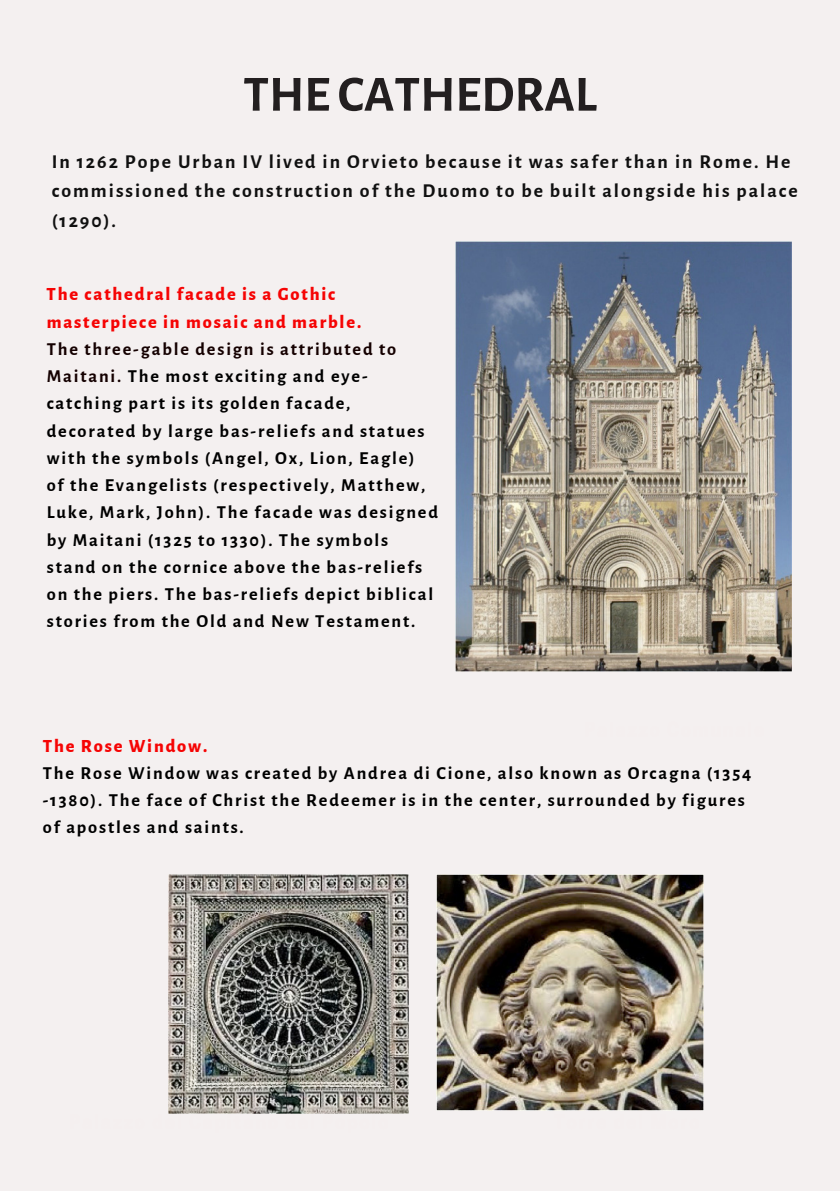
<style>
.page{position:relative;width:840px;height:1191px;background:#fff}
.page>*{position:absolute;margin:0;border:0;box-sizing:border-box;transform-origin:0 0}
.t1{font:700 50.8px "Alegreya Sans";color:#231f20}
.t2{font:700 19.8px/29.4px "Alegreya Sans";letter-spacing:.1em;color:#101010}
.t3{font:700 18.4px/27.2px "Alegreya Sans";letter-spacing:.1em;color:#000}
.s1{font-weight:800;color:#f60404}
.s2{color:#140000}
</style>
<div class="page">
<div style="left:0;top:0;width:839px;height:1191px;background:#f4f0f0"></div>
<img style="left:455px;top:241px;width:336px;height:430px">
<img style="left:168px;top:875px;width:240px;height:238px">
<img style="left:436px;top:875px;width:267px;height:235px">
<p class="t1" style="left:243px;top:57px;width:355px">THE CATHEDRAL</p>
<p class="t2" style="left:52px;top:145px;width:747px">In 1262 Pope Urban IV lived in Orvieto because it was safer than in Rome. He commissioned the construction of the Duomo to be built alongside his palace (1290).</p>
<p class="t3" style="left:47px;top:279px;width:392px"><span class="s1">The cathedral facade is a Gothic masterpiece in mosaic and marble.<br></span><span class="s2">The three-gable design is attributed to Maitani.</span> The most exciting and eye&shy;catching part is its golden facade, decorated by large bas-reliefs and statues with the symbols (Angel, Ox, Lion, Eagle)<br>of the Evangelists (respectively, Matthew, Luke, Mark, John). The facade was designed by Maitani (1325 to 1330). The symbols stand on the cornice above the bas-reliefs on the piers. The bas-reliefs depict biblical stories from the Old and New Testament.</p>
<p class="t3" style="left:43px;top:730px;width:709px"><span class="s1">The Rose Window.<br></span>The Rose Window was created by Andrea di Cione, also known as Orcagna (1354 -1380). The face of Christ the Redeemer is in the center, surrounded by figures of apostles and saints.</p>
</div>
